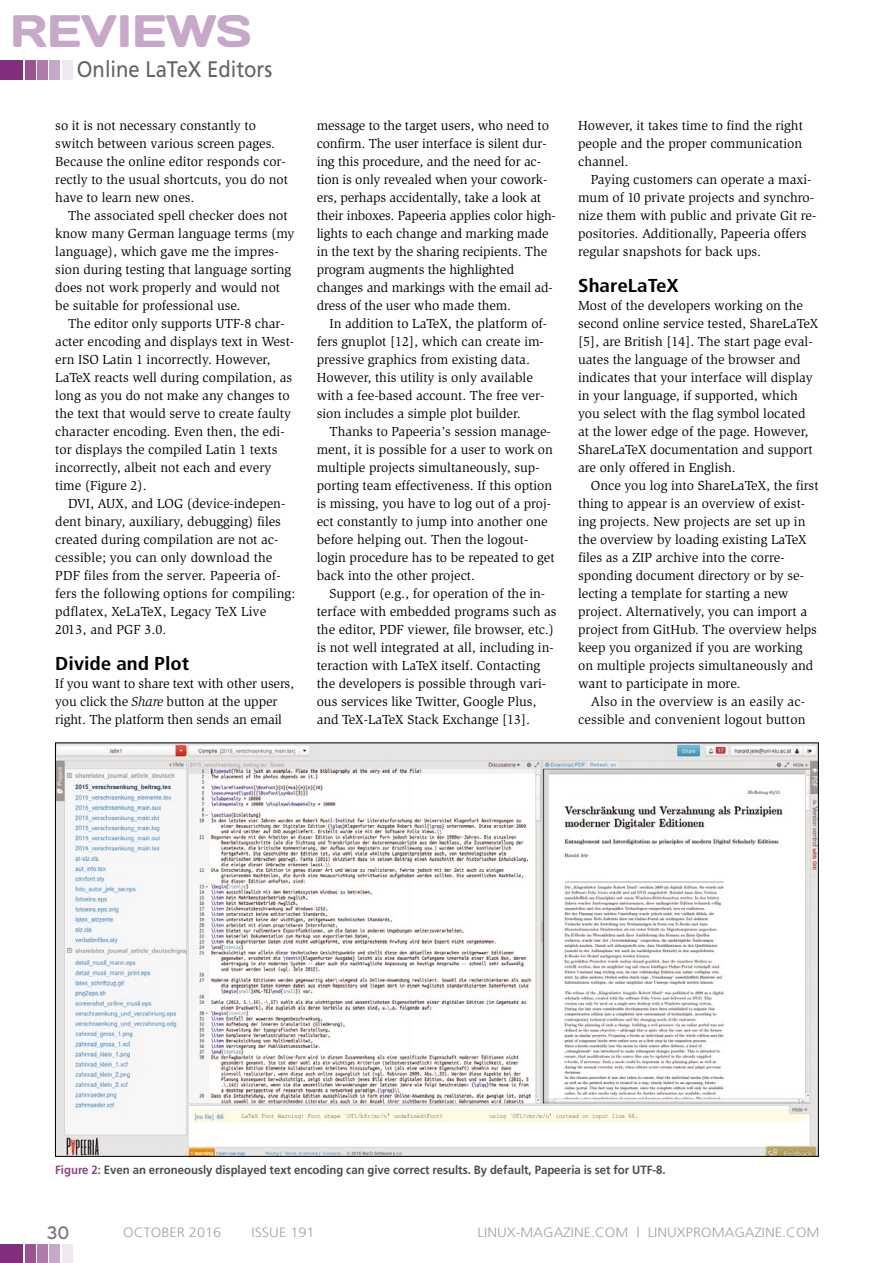
<style>
.page{position:relative;width:893px;height:1263px;background:#fff}
.page>*{position:absolute;margin:0;border:0;box-sizing:border-box;transform-origin:0 0}
.t1{font:45.45px "Days";color:#c8a8c8}
.t2{font:22.5px "Frutiger";color:#636267;scale:.9 1}
.t3{font:700 condensed 18.75px "Frutiger";color:#000;scale:1.13 1}
.t4{font:18px "Interstate";color:#79787d}
.t5{font:13.5px/18px "Slimbach";color:#000}
.t6{font:300 13.5px "Frutiger";color:#a3a3a7;scale:1.08 1}
.t7{font:700 12px "Frutiger";color:#4e4d51;scale:.95 1}
.s1{font-style:italic}
.s2{color:#8f4288}
</style>
<div class="page">
<img style="left:57px;top:745px;width:760px;height:409px">
<div style="left:0;top:1244px;width:23px;height:19px;background:#852d7e"></div>
<div style="left:38px;top:1244px;width:10px;height:19px;background:#af7baa"></div>
<div style="left:63px;top:1244px;width:10px;height:19px;background:#f0e8f1"></div>
<div style="left:25px;top:1244px;width:10px;height:19px;background:#9a5492"></div>
<div style="left:50px;top:1244px;width:10px;height:19px;background:#c8a8c8"></div>
<div style="left:0;top:61px;width:23px;height:19px;background:#852d7e"></div>
<div style="left:38px;top:61px;width:10px;height:19px;background:#af7baa"></div>
<div style="left:63px;top:61px;width:10px;height:19px;background:#f0e8f1"></div>
<div style="left:25px;top:61px;width:10px;height:19px;background:#9a5492"></div>
<div style="left:50px;top:61px;width:10px;height:19px;background:#c8a8c8"></div>
<h1 class="t1" style="left:10px;top:2px;width:243px">REVIEWS</h1>
<h2 class="t2" style="left:77px;top:56px;width:219px">Online LaTeX Editors</h2>
<p class="t5" style="left:55px;top:117px;width:234px">so it is not necessary constantly to switch between various screen pages.<br>Because the online editor responds cor&shy;rectly to the usual shortcuts, you do not have to learn new ones.</p>
<p class="t5" style="left:55px;top:207px;width:241px;text-indent:13px">The associated spell checker does not know many German language terms (my language), which gave me the impres&shy;sion during testing that language sorting does not work properly and would not be suitable for professional use.</p>
<p class="t5" style="left:55px;top:315px;width:240px;text-indent:13px">The editor only supports UTF-8 char&shy;acter encoding and displays text in West&shy;ern ISO Latin 1 incorrectly. However, LaTeX reacts well during compilation, as long as you do not make any changes to the text that would serve to create faulty character encoding. Even then, the edi&shy;tor displays the compiled Latin 1 texts incorrectly, albeit not each and every time (Figure 2).</p>
<p class="t5" style="left:55px;top:495px;width:242px;text-indent:13px">DVI, AUX, and LOG (device-indepen&shy;dent binary, auxiliary, debugging) files created during compilation are not ac&shy;cessible; you can only download the PDF files from the server. Papeeria of&shy;fers the following options for compiling: pdflatex, XeLaTeX, Legacy TeX Live 2013, and PGF 3.0.</p>
<h3 class="t3" style="left:55px;top:653px;width:120px">Divide and Plot</h3>
<p class="t5" style="left:55px;top:675px;width:240px">If you want to share text with other users, you click the <span class="s1">Share</span> button at the upper right. The platform then sends an email</p>
<p class="t5" style="left:317px;top:117px;width:241px">message to the target users, who need to confirm. The user interface is silent dur&shy;ing this procedure, and the need for ac&shy;tion is only revealed when your cowork&shy;ers, perhaps accidentally, take a look at their inboxes. Papeeria applies color high&shy;lights to each change and marking made in the text by the sharing recipients. The program augments the highlighted changes and markings with the email ad&shy;dress of the user who made them.</p>
<p class="t5" style="left:317px;top:315px;width:232px;text-indent:13px">In addition to LaTeX, the platform of&shy;fers gnuplot [12], which can create im&shy;pressive graphics from existing data.<br>However, this utility is only available with a fee-based account. The free ver&shy;sion includes a simple plot builder.</p>
<p class="t5" style="left:317px;top:423px;width:239px;text-indent:13px">Thanks to Papeeria’s session manage&shy;ment, it is possible for a user to work on multiple projects simultaneously, sup&shy;porting team effectiveness. If this option is missing, you have to log out of a proj&shy;ect constantly to jump into another one before helping out. Then the logout&shy;login procedure has to be repeated to get back into the other project.</p>
<p class="t5" style="left:317px;top:585px;width:241px;text-indent:13px">Support (e.g., for operation of the in&shy;terface with embedded programs such as the editor, PDF viewer, file browser, etc.) is not well integrated at all, including in&shy;teraction with LaTeX itself. Contacting the developers is possible through vari&shy;ous services like Twitter, Google Plus, and TeX-LaTeX Stack Exchange [13].</p>
<p class="t5" style="left:578px;top:117px;width:226px;text-align:justify">However, it takes time to find the right people and the proper communication channel.</p>
<p class="t5" style="left:578px;top:171px;width:240px;text-indent:13px">Paying customers can operate a maxi&shy;mum of 10 private projects and synchro&shy;nize them with public and private Git re&shy;positories. Additionally, Papeeria offers regular snapshots for back ups.</p>
<h3 class="t3" style="left:578px;top:275px;width:90px">ShareLaTeX</h3>
<p class="t5" style="left:578px;top:297px;width:242px">Most of the developers working on the second online service tested, ShareLaTeX [5], are British [14]. The start page eval&shy;uates the language of the browser and indicates that your interface will display in your language, if supported, which you select with the flag symbol located at the lower edge of the page. However, ShareLaTeX documentation and support are only offered in English.</p>
<p class="t5" style="left:578px;top:477px;width:242px;text-indent:13px">Once you log into ShareLaTeX, the first thing to appear is an overview of exist&shy;ing projects. New projects are set up in the overview by loading existing LaTeX files as a ZIP archive into the corre&shy;sponding document directory or by se&shy;lecting a template for starting a new project. Alternatively, you can import a project from GitHub. The overview helps keep you organized if you are working on multiple projects simultaneously and want to participate in more.</p>
<p class="t5" style="left:578px;top:693px;width:229px;text-align:right">Also in the overview is an easily ac&shy;cessible and convenient logout button</p>
<p class="t7" style="left:55px;top:1163px;width:644px"><span class="s2">Figure 2:</span> Even an erroneously displayed text encoding can give correct results. By default, Papeeria is set for UTF-8.</p>
<h3 class="t4" style="left:47px;top:1222px;width:24px">30</h3>
<p class="t6" style="left:123px;top:1224px;width:92px">OCTOBER 2016</p>
<p class="t6" style="left:251px;top:1224px;width:60px">ISSUE 191</p>
<p class="t6" style="left:478px;top:1224px;width:318px">LINUX-MAGAZINE.COM | LINUXPROMAGAZINE.COM</p>
</div>
